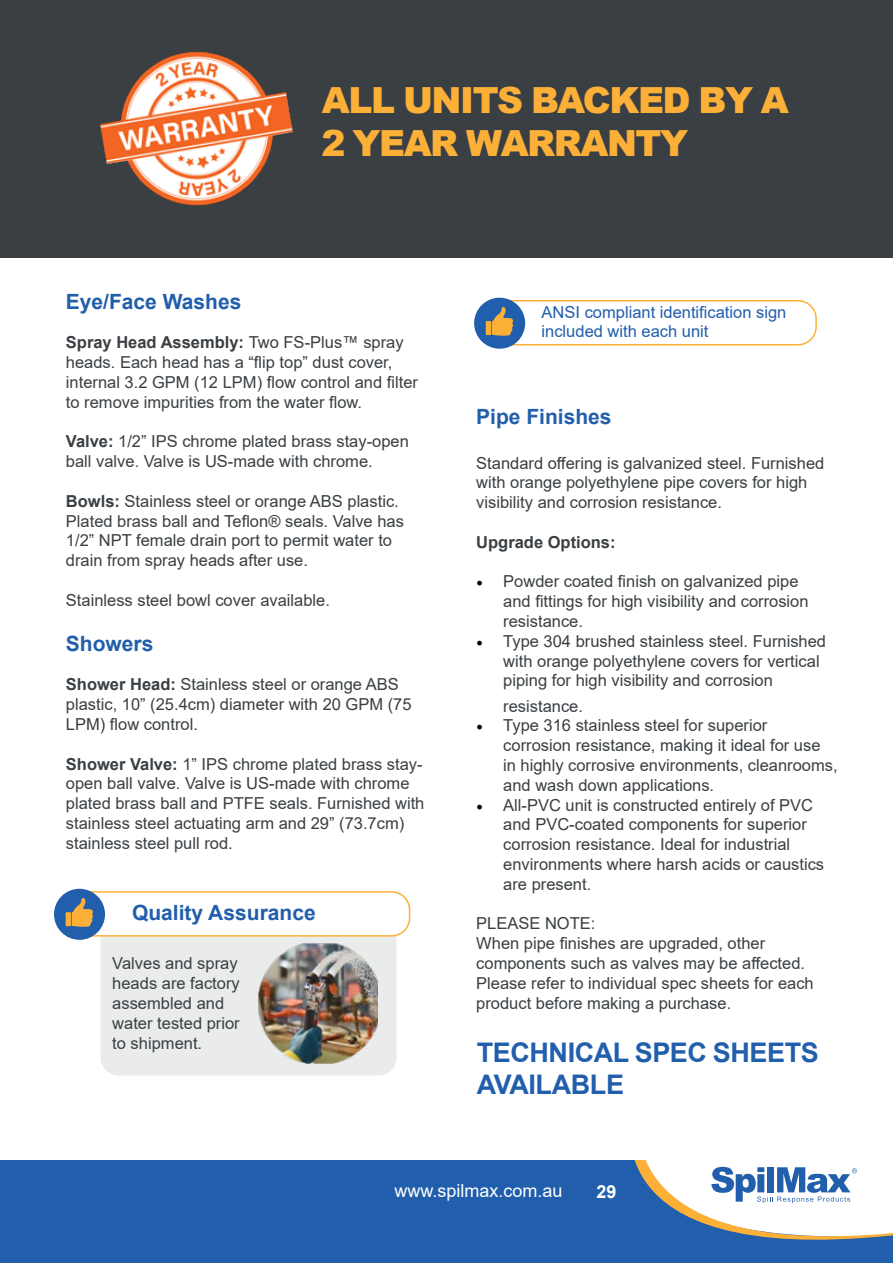
<style>
.page{position:relative;width:893px;height:1263px;background:#fff}
.page>*{position:absolute;margin:0;border:0;box-sizing:border-box;transform-origin:0 0}
.t1{font:900 36px/43.2px "Arial";letter-spacing:-.04em;color:#fcb038}
.t2{font:700 27px/32.4px "Arial";letter-spacing:-.015em;color:#215eac}
.t3{font:700 21px "Arial";color:#215eac}
.t4{font:18px "Arial";color:#fff}
.t5{font:700 18px "Arial";color:#fff}
.t6{font:16.5px/19.8px "Arial";color:#3a3f43}
.t7{font:16.5px/19.8px "Arial";color:#215eac}
.t8{font:700 16.5px "Arial";color:#3a3f43}
.s1{font-weight:700}
.s2{font-family:"Minion Pro";font-size:18px;color:#000}
</style>
<div class="page">
<div style="left:0;top:1160px;width:592px;height:103px;background:#215eac"></div>
<svg style="left:592px;top:1160px;width:301px;height:103px"></svg>
<div style="left:0;top:0;width:893px;height:257px;background:#3a3f43"></div>
<img style="left:100px;top:51px;width:193px;height:155px">
<div style="left:488px;top:300px;width:329px;height:45px;border:2px solid #fcb038;border-radius:18px"></div>
<div style="left:474px;top:298px;width:51px;height:51px;background:#215eac;border-radius:50%"></div>
<svg style="left:486px;top:307px;width:27px;height:29px"></svg>
<div style="left:101px;top:901px;width:296px;height:175px;background:#eaebeb;border-radius:18px"></div>
<div style="left:69px;top:892px;width:341px;height:44px;background:#fff;border-radius:18px"></div>
<div style="left:68px;top:891px;width:342px;height:45px;border:2px solid #fcb038;border-radius:18px"></div>
<div style="left:54px;top:889px;width:51px;height:51px;background:#215eac;border-radius:50%"></div>
<svg style="left:66px;top:898px;width:27px;height:29px"></svg>
<img style="left:258px;top:943px;width:119px;height:121px">
<h1 class="t1" style="left:321px;top:77px;width:469px">ALL UNITS BACKED BY A<br>2 YEAR WARRANTY</h1>
<p class="t3" style="left:66px;top:286px;width:177px">Eye/Face Washes</p>
<p class="t6" style="left:66px;top:332px;width:354px"><span class="s1">Spray Head Assembly:</span> Two FS-Plus™ spray heads. Each head has a “flip top” dust cover, internal 3.2 GPM (12 LPM) flow control and filter to remove impurities from the water flow.</p>
<p class="t6" style="left:66px;top:431px;width:344px"><span class="s1">Valve:</span> 1/2” IPS chrome plated brass stay-open ball valve. Valve is US-made with chrome.</p>
<p class="t6" style="left:66px;top:491px;width:340px"><span class="s1">Bowls:</span> Stainless steel or orange ABS plastic.<br>Plated brass ball and Teflon® seals. Valve has 1/2” NPT female drain port to permit water to drain from spray heads after use.</p>
<p class="t6" style="left:66px;top:590px;width:266px">Stainless steel bowl cover available.</p>
<p class="t3" style="left:66px;top:628px;width:89px">Showers</p>
<p class="t6" style="left:66px;top:674px;width:347px"><span class="s1">Shower Head:</span> Stainless steel or orange ABS plastic, 10” (25.4cm) diameter with 20 GPM (75<br>LPM) flow control.</p>
<p class="t6" style="left:66px;top:754px;width:360px"><span class="s1">Shower Valve:</span> 1” IPS chrome plated brass stay&shy;open ball valve. Valve is US-made with chrome plated brass ball and PTFE seals. Furnished with stainless steel actuating arm and 29” (73.7cm) stainless steel pull rod.</p>
<p class="t3" style="left:132px;top:898px;width:185px">Quality Assurance</p>
<p class="t6" style="left:112px;top:953px;width:129px">Valves and spray heads are factory assembled and water tested prior to shipment.</p>
<p class="t7" style="left:542px;top:302px;width:246px">ANSI compliant identification sign included with each unit</p>
<p class="t3" style="left:476px;top:401px;width:137px">Pipe Finishes</p>
<p class="t6" style="left:476px;top:453px;width:350px">Standard offering is galvanized steel. Furnished with orange polyethylene pipe covers for high visibility and corrosion resistance.</p>
<p class="t8" style="left:476px;top:530px;width:141px">Upgrade Options:</p>
<p class="t6" style="left:503px;top:571px;width:307px;text-indent:-27px"><span class="s2">•</span> Powder coated finish on galvanized pipe and fittings for high visibility and corrosion resistance.</p>
<p class="t6" style="left:503px;top:631px;width:324px;text-indent:-27px"><span class="s2">•</span> Type 304 brushed stainless steel. Furnished with orange polyethylene covers for vertical piping for high visibility and corrosion</p>
<p class="t6" style="left:503px;top:696px;width:81px">resistance.</p>
<p class="t6" style="left:503px;top:715px;width:336px;text-indent:-27px"><span class="s2">•</span> Type 316 stainless steel for superior corrosion resistance, making it ideal for use<br>in highly corrosive environments, cleanrooms, and wash down applications.</p>
<p class="t6" style="left:503px;top:795px;width:322px;text-indent:-27px"><span class="s2">•</span> All-PVC unit is constructed entirely of PVC and PVC-coated components for superior corrosion resistance. Ideal for industrial environments where harsh acids or caustics are present.</p>
<p class="t6" style="left:476px;top:913px;width:339px">PLEASE NOTE:<br>When pipe finishes are upgraded, other components such as valves may be affected.<br>Please refer to individual spec sheets for each product before making a purchase.</p>
<h2 class="t2" style="left:477px;top:1036px;width:344px">TECHNICAL SPEC SHEETS<br>AVAILABLE</h2>
<p class="t4" style="left:394px;top:1178px;width:170px">www.spilmax.com.au</p>
<p class="t5" style="left:597px;top:1178px;width:22px">29</p>
</div>
